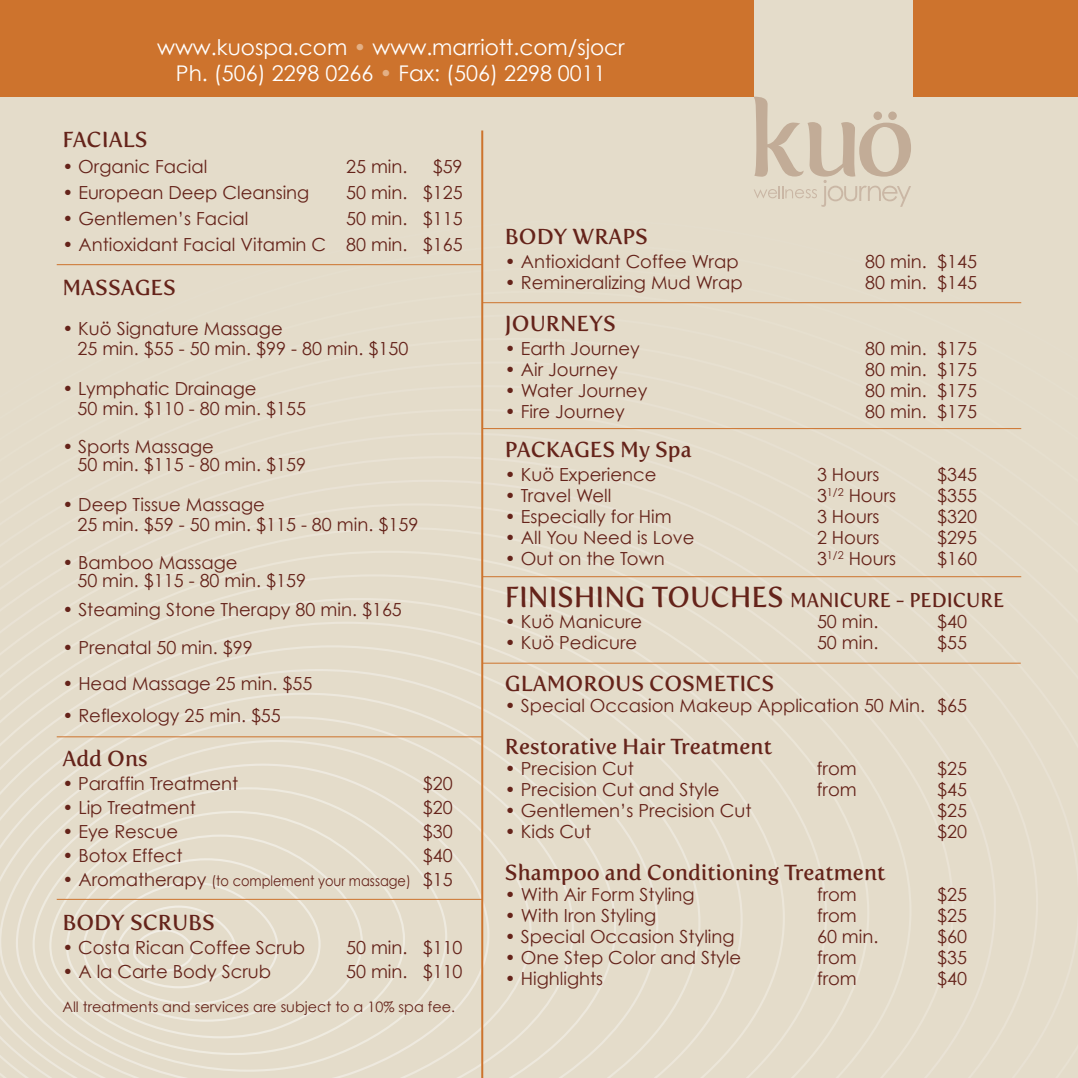
<style>
.page{position:relative;width:1078px;height:1078px;background:#fff}
.page>*{position:absolute;margin:0;border:0;box-sizing:border-box;transform-origin:0 0}
.t1{font:21.6px "Fertigo Pro";color:#65231a}
.t2{font:21.6px/26px "Century Gothic";color:#fff;text-align:center}
.t3{font:20px "Fertigo Pro";color:#65231a;scale:.95 1}
.t4{font:18px/20px "Century Gothic";color:#65231a}
.t5{font:14.4px "Century Gothic";color:#65231a}
.t6{font:14.4px "Century Gothic";color:#65231a;scale:.9 1}
.s1{color:#e3b085}
.s2{font-size:18px}
.s3{font-size:28.8px}
</style>
<div class="page">
<div style="left:0;top:0;width:1077px;height:1077px;background:#e4dcca"></div>
<svg style="left:48px;top:574px;width:779px;height:503px"></svg>
<svg style="left:15px;top:598px;width:769px;height:479px"></svg>
<svg style="left:0;top:621px;width:742px;height:456px"></svg>
<svg style="left:0;top:645px;width:700px;height:432px"></svg>
<svg style="left:0;top:668px;width:658px;height:409px"></svg>
<svg style="left:0;top:692px;width:616px;height:385px"></svg>
<svg style="left:0;top:716px;width:573px;height:361px"></svg>
<svg style="left:0;top:739px;width:531px;height:338px"></svg>
<svg style="left:16px;top:763px;width:473px;height:314px"></svg>
<svg style="left:33px;top:787px;width:414px;height:284px"></svg>
<svg style="left:49px;top:810px;width:356px;height:244px"></svg>
<svg style="left:66px;top:834px;width:297px;height:204px"></svg>
<svg style="left:83px;top:858px;width:237px;height:163px"></svg>
<svg style="left:754px;top:97px;width:156px;height:110px"></svg>
<div style="left:913px;top:0;width:164px;height:96px;background:#cd732d"></div>
<div style="left:0;top:0;width:753px;height:96px;background:#cd732d"></div>
<hr style="left:57px;top:264px;width:425px;height:1px;background:#cd732d">
<hr style="left:57px;top:736px;width:425px;height:1px;background:#cd732d">
<hr style="left:57px;top:898px;width:425px;height:1px;background:#cd732d">
<hr style="left:482px;top:576px;width:538px;height:1px;background:#cd732d">
<hr style="left:482px;top:662px;width:538px;height:1px;background:#cd732d">
<hr style="left:481px;top:130px;width:2px;height:947px;background:#cd732d">
<hr style="left:482px;top:302px;width:538px;height:1px;background:#cd732d">
<hr style="left:482px;top:428px;width:538px;height:1px;background:#cd732d">
<p class="t2" style="left:157px;top:34px;width:469px">www.kuospa.com <span class="s1">•</span> www.marriott.com/sjocr<br>Ph. (506) 2298 0266 <span class="s1">•</span> Fax: (506) 2298 0011</p>
<p class="t1" style="left:62px;top:127px;width:86px">FACIALS</p>
<p class="t4" style="left:62px;top:156px;width:146px">• Organic Facial</p>
<p class="t4" style="left:346px;top:156px;width:63px">25 min.</p>
<p class="t4" style="left:432px;top:156px;width:31px">$59</p>
<p class="t4" style="left:62px;top:182px;width:248px">• European Deep Cleansing</p>
<p class="t4" style="left:346px;top:182px;width:118px">50 min. $125</p>
<p class="t4" style="left:62px;top:208px;width:187px">• Gentlemen’s Facial</p>
<p class="t4" style="left:346px;top:208px;width:118px">50 min. $115</p>
<p class="t4" style="left:62px;top:234px;width:401px">• Antioxidant Facial Vitamin C 80 min. $165</p>
<p class="t1" style="left:62px;top:275px;width:115px">MASSAGES</p>
<p class="t4" style="left:77px;top:318px;width:332px;text-indent:-15px">• Kuö Signature Massage<br>25 min. $55 - 50 min. $99 - 80 min. $150</p>
<p class="t4" style="left:77px;top:378px;width:230px;text-indent:-15px">• Lymphatic Drainage<br>50 min. $110 - 80 min. $155</p>
<p class="t4" style="left:77px;top:437px;width:230px;line-height:18px;text-indent:-15px">• Sports Massage<br>50 min. $115 - 80 min. $159</p>
<p class="t4" style="left:77px;top:494px;width:342px;text-indent:-15px">• Deep Tissue Massage<br>25 min. $59 - 50 min. $115 - 80 min. $159</p>
<p class="t4" style="left:77px;top:553px;width:230px;line-height:18px;text-indent:-15px">• Bamboo Massage<br>50 min. $115 - 80 min. $159</p>
<p class="t4" style="left:62px;top:598px;width:341px">• Steaming Stone Therapy 80 min. $165</p>
<p class="t4" style="left:62px;top:636px;width:192px">• Prenatal 50 min. $99</p>
<p class="t4" style="left:62px;top:672px;width:251px">• Head Massage 25 min. $55</p>
<p class="t4" style="left:62px;top:704px;width:220px">• Reflexology 25 min. $55</p>
<p class="t1" style="left:62px;top:745px;width:87px">Add Ons</p>
<p class="t4" style="left:62px;top:772px;width:177px">• Paraffin Treatment</p>
<p class="t4" style="left:422px;top:772px;width:31px">$20</p>
<p class="t4" style="left:62px;top:796px;width:135px">• Lip Treatment</p>
<p class="t4" style="left:422px;top:796px;width:31px">$20</p>
<p class="t4" style="left:62px;top:820px;width:117px">• Eye Rescue</p>
<p class="t4" style="left:422px;top:820px;width:31px">$30</p>
<p class="t4" style="left:62px;top:844px;width:121px">• Botox Effect</p>
<p class="t4" style="left:422px;top:844px;width:31px">$40</p>
<p class="t6" style="left:62px;top:871px;width:435px"><span class="s2">• Aromatherapy</span> (to complement your massage) <span class="s2">$15</span></p>
<p class="t1" style="left:62px;top:909px;width:154px">BODY SCRUBS</p>
<p class="t4" style="left:62px;top:936px;width:244px">• Costa Rican Coffee Scrub</p>
<p class="t4" style="left:346px;top:936px;width:118px">50 min. $110</p>
<p class="t4" style="left:62px;top:960px;width:210px">• A la Carte Body Scrub</p>
<p class="t4" style="left:346px;top:960px;width:118px">50 min. $110</p>
<p class="t5" style="left:62px;top:997px;width:394px">All treatments and services are subject to a 10% spa fee.</p>
<p class="t1" style="left:505px;top:223px;width:144px">BODY WRAPS</p>
<p class="t4" style="left:505px;top:251px;width:235px">• Antioxidant Coffee Wrap</p>
<p class="t4" style="left:865px;top:251px;width:113px">80 min. $145</p>
<p class="t4" style="left:505px;top:272px;width:239px">• Remineralizing Mud Wrap</p>
<p class="t4" style="left:865px;top:272px;width:113px">80 min. $145</p>
<p class="t1" style="left:505px;top:310px;width:112px">JOURNEYS</p>
<p class="t4" style="left:505px;top:338px;width:136px">• Earth Journey</p>
<p class="t4" style="left:865px;top:338px;width:113px">80 min. $175</p>
<p class="t4" style="left:505px;top:359px;width:114px">• Air Journey</p>
<p class="t4" style="left:865px;top:359px;width:113px">80 min. $175</p>
<p class="t4" style="left:505px;top:380px;width:144px">• Water Journey</p>
<p class="t4" style="left:865px;top:380px;width:113px">80 min. $175</p>
<p class="t4" style="left:505px;top:401px;width:121px">• Fire Journey</p>
<p class="t4" style="left:865px;top:401px;width:113px">80 min. $175</p>
<p class="t1" style="left:505px;top:436px;width:188px">PACKAGES My Spa</p>
<p class="t4" style="left:505px;top:464px;width:153px">• Kuö Experience</p>
<p class="t4" style="left:816px;top:464px;width:64px">3 Hours</p>
<p class="t4" style="left:937px;top:464px;width:41px">$345</p>
<p class="t4" style="left:505px;top:485px;width:108px">• Travel Well</p>
<p class="t4" style="left:816px;top:485px;width:81px">3<sup>1/2</sup> Hours</p>
<p class="t4" style="left:937px;top:485px;width:41px">$355</p>
<p class="t4" style="left:505px;top:506px;width:168px">• Especially for Him</p>
<p class="t4" style="left:816px;top:506px;width:64px">3 Hours</p>
<p class="t4" style="left:937px;top:506px;width:41px">$320</p>
<p class="t4" style="left:505px;top:527px;width:191px">• All You Need is Love</p>
<p class="t4" style="left:816px;top:527px;width:64px">2 Hours</p>
<p class="t4" style="left:937px;top:527px;width:41px">$295</p>
<p class="t4" style="left:505px;top:548px;width:161px">• Out on the Town</p>
<p class="t4" style="left:816px;top:548px;width:81px">3<sup>1/2</sup> Hours</p>
<p class="t4" style="left:937px;top:548px;width:41px">$160</p>
<p class="t3" style="left:505px;top:588px;width:526px"><span class="s3">FINISHING TOUCHES</span> MANICURE - PEDICURE</p>
<p class="t4" style="left:505px;top:611px;width:139px">• Kuö Manicure</p>
<p class="t4" style="left:816px;top:611px;width:63px">50 min.</p>
<p class="t4" style="left:937px;top:611px;width:31px">$40</p>
<p class="t4" style="left:505px;top:632px;width:134px">• Kuö Pedicure</p>
<p class="t4" style="left:816px;top:632px;width:63px">50 min.</p>
<p class="t4" style="left:937px;top:632px;width:31px">$55</p>
<p class="t1" style="left:505px;top:670px;width:271px">GLAMOROUS COSMETICS</p>
<p class="t4" style="left:505px;top:695px;width:463px">• Special Occasion Makeup Application 50 Min. $65</p>
<p class="t1" style="left:505px;top:733px;width:268px">Restorative Hair Treatment</p>
<p class="t4" style="left:505px;top:758px;width:130px">• Precision Cut</p>
<p class="t4" style="left:816px;top:758px;width:41px">from</p>
<p class="t4" style="left:937px;top:758px;width:31px">$25</p>
<p class="t4" style="left:505px;top:779px;width:216px">• Precision Cut and Style</p>
<p class="t4" style="left:816px;top:779px;width:41px">from</p>
<p class="t4" style="left:937px;top:779px;width:31px">$45</p>
<p class="t4" style="left:505px;top:800px;width:248px">• Gentlemen’s Precision Cut</p>
<p class="t4" style="left:937px;top:800px;width:31px">$25</p>
<p class="t4" style="left:505px;top:821px;width:88px">• Kids Cut</p>
<p class="t4" style="left:937px;top:821px;width:31px">$20</p>
<p class="t1" style="left:505px;top:859px;width:382px">Shampoo and Conditioning Treatment</p>
<p class="t4" style="left:505px;top:884px;width:191px">• With Air Form Styling</p>
<p class="t4" style="left:816px;top:884px;width:41px">from</p>
<p class="t4" style="left:937px;top:884px;width:31px">$25</p>
<p class="t4" style="left:505px;top:905px;width:153px">• With Iron Styling</p>
<p class="t4" style="left:816px;top:905px;width:41px">from</p>
<p class="t4" style="left:937px;top:905px;width:31px">$25</p>
<p class="t4" style="left:505px;top:926px;width:231px">• Special Occasion Styling</p>
<p class="t4" style="left:816px;top:926px;width:63px">60 min.</p>
<p class="t4" style="left:937px;top:926px;width:31px">$60</p>
<p class="t4" style="left:505px;top:947px;width:238px">• One Step Color and Style</p>
<p class="t4" style="left:816px;top:947px;width:41px">from</p>
<p class="t4" style="left:937px;top:947px;width:31px">$35</p>
<p class="t4" style="left:505px;top:968px;width:100px">• Highlights</p>
<p class="t4" style="left:816px;top:968px;width:41px">from</p>
<p class="t4" style="left:937px;top:968px;width:31px">$40</p>
</div>
